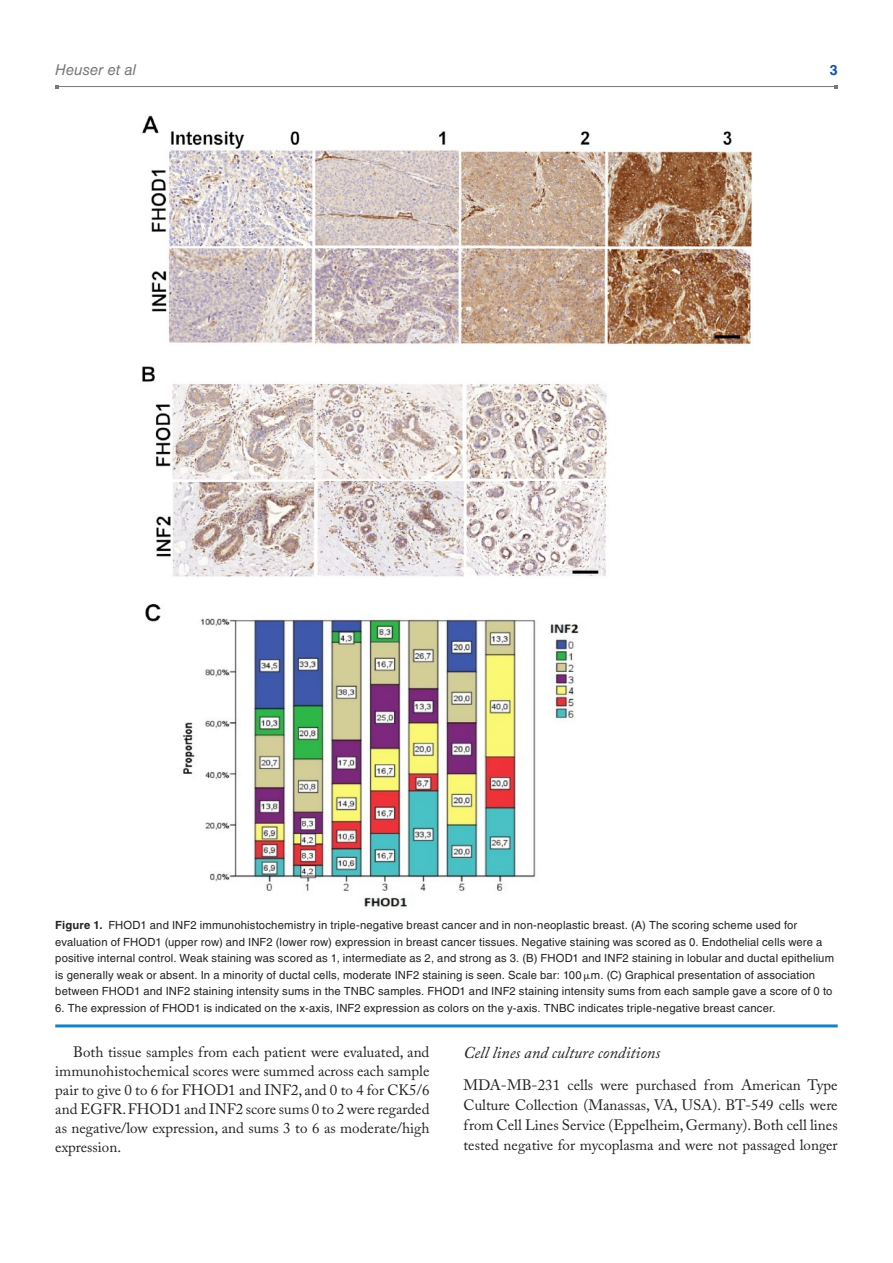
<style>
.page{position:relative;width:893px;height:1263px;background:#fff}
.page>*{position:absolute;margin:0;border:0;box-sizing:border-box;transform-origin:0 0}
.t1{font:italic 16.5px "Adobe Caslon Pro";color:#231f20}
.t2{font:15px/19.2px "Adobe Caslon Pro";color:#231f20;text-align:justify}
.t3{font:italic 15px "Helvetica LT Std";color:#76787b}
.t4{font:700 14.25px "Helvetica LT Std";color:#1055a4}
.t5{font:11.25px/16.5px "Helvetica LT Std";letter-spacing:.015em;color:#231f20}
.s1{font-weight:700}
</style>
<div class="page">
<hr style="left:57px;top:86px;width:779px;height:1px;background:#76787b">
<hr style="left:55px;top:1024px;width:783px;height:3px;background:#1582c5">
<img style="left:142px;top:115px;width:610px;height:792px">
<h2 class="t3" style="left:55px;top:61px;width:82px">Heuser et al</h2>
<p class="t4" style="left:830px;top:61px;width:9px">3</p>
<p class="t5" style="left:55px;top:917px;width:780px"><span class="s1">Figure 1.</span> FHOD1 and INF2 immunohistochemistry in triple-negative breast cancer and in non-neoplastic breast. (A) The scoring scheme used for evaluation of FHOD1 (upper row) and INF2 (lower row) expression in breast cancer tissues. Negative staining was scored as 0. Endothelial cells were a positive internal control. Weak staining was scored as 1, intermediate as 2, and strong as 3. (B) FHOD1 and INF2 staining in lobular and ductal epithelium is generally weak or absent. In a minority of ductal cells, moderate INF2 staining is seen. Scale bar: 100 m. (C) Graphical presentation of association between FHOD1 and INF2 staining intensity sums in the TNBC samples. FHOD1 and INF2 staining intensity sums from each sample gave a score of 0 to</p>
<p class="t5" style="left:55px;top:999px;width:722px">6. The expression of FHOD1 is indicated on the x-axis, INF2 expression as colors on the y-axis. TNBC indicates triple-negative breast cancer.</p>
<p class="t2" style="left:55px;top:1042px;width:376px;text-indent:18px">Both tissue samples from each patient were evaluated, and immunohistochemical scores were summed across each sample pair to give 0 to 6 for FHOD1 and INF2, and 0 to 4 for CK5/6 and EGFR. FHOD1 and INF2 score sums 0 to 2 were regarded as negative/low expression, and sums 3 to 6 as moderate/high expression.</p>
<h1 class="t1" style="left:463px;top:1042px;width:198px">Cell lines and culture conditions</h1>
<h2 class="t2" style="left:463px;top:1075px;width:376px;line-height:20px">MDA-MB-231 cells were purchased from American Type Culture Collection (Manassas, VA, USA). BT-549 cells were from Cell Lines Service (Eppelheim, Germany). Both cell lines tested negative for mycoplasma and were not passaged longer</h2>
</div>
